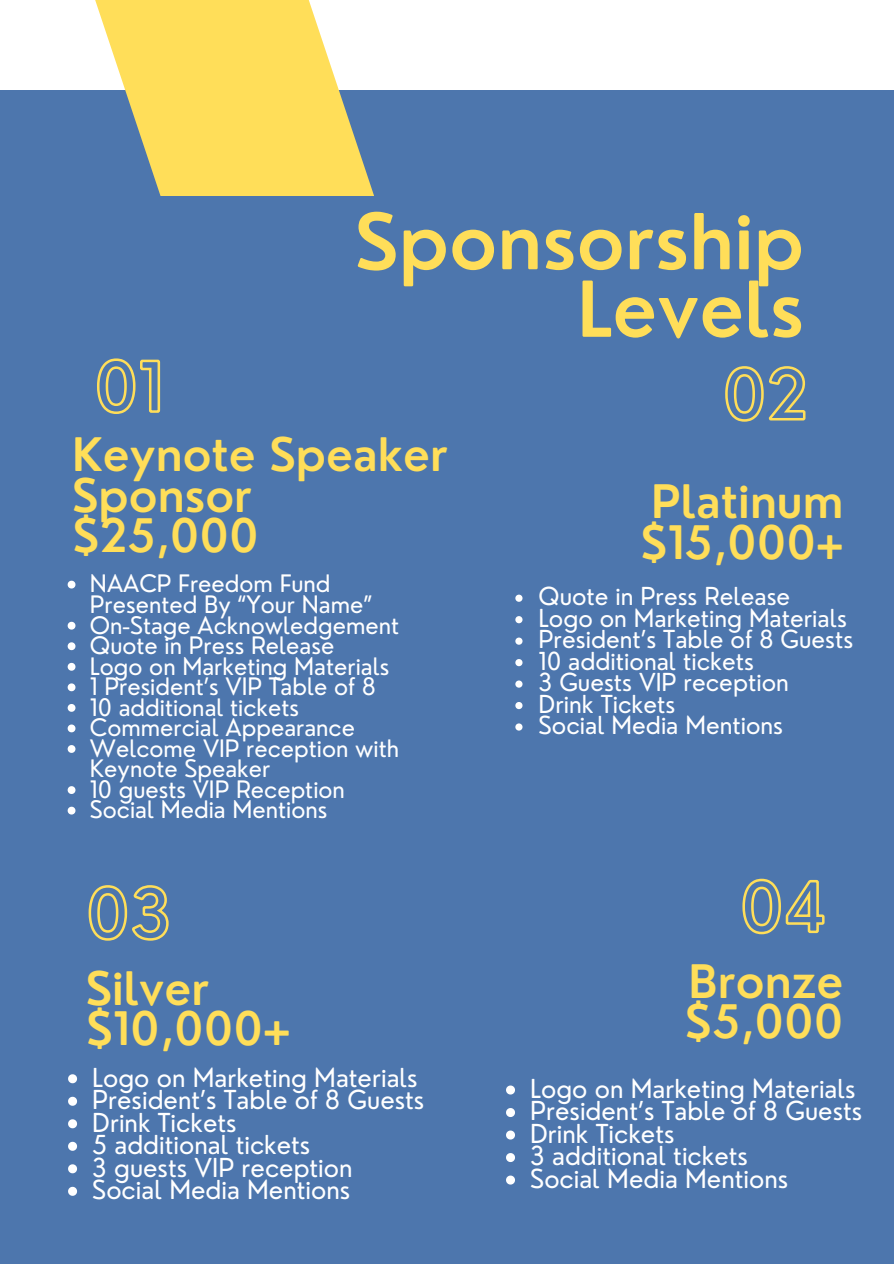
<style>
.page{position:relative;width:894px;height:1264px;background:#fff}
.page>*{position:absolute;margin:0;border:0;box-sizing:border-box;transform-origin:0 0}
.t1{font:600 75px/67.5px "Nourd";color:#ffde59;text-align:right}
.t2{font:600 45px/40.5px "Nourd";color:#ffde59}
.t3{font:25.5px "Nourd";color:#fff}
.t4{font:24.15px "Nourd";color:#fff}
.t5{font:23.4px/20.5px "Nourd";color:#fff}
</style>
<div class="page">
<div style="left:0;top:0;width:893px;height:1263px;background:#4d76ad"></div>
<div style="left:0;top:0;width:893px;height:89px;background:#fff"></div>
<svg style="left:90px;top:0;width:284px;height:196px;fill:#ffde59"></svg>
<svg style="left:97px;top:358px;width:64px;height:56px"></svg>
<svg style="left:725px;top:366px;width:81px;height:56px"></svg>
<svg style="left:88px;top:885px;width:81px;height:56px"></svg>
<svg style="left:742px;top:878px;width:83px;height:57px"></svg>
<svg style="left:68px;top:580px;width:7px;height:8px"></svg>
<svg style="left:68px;top:621px;width:7px;height:8px"></svg>
<svg style="left:68px;top:642px;width:7px;height:8px"></svg>
<svg style="left:68px;top:663px;width:7px;height:7px"></svg>
<svg style="left:68px;top:683px;width:7px;height:8px"></svg>
<svg style="left:68px;top:704px;width:7px;height:7px"></svg>
<svg style="left:68px;top:724px;width:7px;height:8px"></svg>
<svg style="left:68px;top:745px;width:7px;height:8px"></svg>
<svg style="left:68px;top:786px;width:7px;height:8px"></svg>
<svg style="left:68px;top:806px;width:7px;height:8px"></svg>
<svg style="left:515px;top:594px;width:7px;height:8px"></svg>
<svg style="left:515px;top:616px;width:7px;height:7px"></svg>
<svg style="left:515px;top:637px;width:7px;height:7px"></svg>
<svg style="left:515px;top:659px;width:7px;height:7px"></svg>
<svg style="left:515px;top:680px;width:7px;height:7px"></svg>
<svg style="left:515px;top:702px;width:7px;height:7px"></svg>
<svg style="left:515px;top:723px;width:7px;height:7px"></svg>
<svg style="left:68px;top:1074px;width:9px;height:9px"></svg>
<svg style="left:68px;top:1096px;width:9px;height:9px"></svg>
<svg style="left:68px;top:1119px;width:9px;height:9px"></svg>
<svg style="left:68px;top:1141px;width:9px;height:9px"></svg>
<svg style="left:68px;top:1164px;width:9px;height:9px"></svg>
<svg style="left:68px;top:1186px;width:9px;height:9px"></svg>
<svg style="left:506px;top:1085px;width:9px;height:9px"></svg>
<svg style="left:506px;top:1108px;width:9px;height:8px"></svg>
<svg style="left:506px;top:1130px;width:9px;height:9px"></svg>
<svg style="left:506px;top:1153px;width:9px;height:8px"></svg>
<svg style="left:506px;top:1175px;width:9px;height:9px"></svg>
<h1 class="t1" style="left:354px;top:207px;width:451px">Sponsorship<br>Levels</h1>
<p class="t2" style="left:72px;top:434px;width:377px">Keynote Speaker<br>Sponsor $25,000</p>
<p class="t5" style="left:90px;top:573px;width:284px">NAACP Freedom Fund<br>Presented By “Your Name”</p>
<p class="t5" style="left:90px;top:614px;width:310px">On-Stage Acknowledgement</p>
<p class="t5" style="left:90px;top:635px;width:246px">Quote in Press Release</p>
<p class="t5" style="left:90px;top:655px;width:301px">Logo on Marketing Materials</p>
<p class="t5" style="left:90px;top:676px;width:287px">1 President’s VIP Table of 8</p>
<p class="t5" style="left:90px;top:696px;width:210px">10 additional tickets</p>
<p class="t5" style="left:90px;top:717px;width:266px">Commercial Appearance</p>
<p class="t5" style="left:90px;top:737px;width:310px">Welcome VIP reception with<br>Keynote Speaker</p>
<p class="t5" style="left:90px;top:778px;width:256px">10 guests VIP Reception</p>
<p class="t5" style="left:90px;top:799px;width:239px">Social Media Mentions</p>
<p class="t2" style="left:640px;top:481px;width:205px">Platinum $15,000+</p>
<p class="t4" style="left:538px;top:581px;width:253px">Quote in Press Release</p>
<p class="t4" style="left:538px;top:602px;width:310px">Logo on Marketing Materials</p>
<p class="t4" style="left:538px;top:624px;width:316px">President’s Table of 8 Guests</p>
<p class="t4" style="left:538px;top:645px;width:217px">10 additional tickets</p>
<h2 class="t4" style="left:538px;top:667px;width:252px">3 Guests VIP reception</h2>
<p class="t4" style="left:538px;top:688px;width:138px">Drink Tickets</p>
<p class="t4" style="left:538px;top:710px;width:246px">Social Media Mentions</p>
<h2 class="t2" style="left:86px;top:967px;width:206px">Silver $10,000+</h2>
<h2 class="t2" style="left:684px;top:960px;width:160px">Bronze $5,000</h2>
<p class="t3" style="left:92px;top:1061px;width:327px">Logo on Marketing Materials</p>
<p class="t3" style="left:92px;top:1083px;width:333px">President’s Table of 8 Guests</p>
<p class="t3" style="left:92px;top:1106px;width:146px">Drink Tickets</p>
<p class="t3" style="left:92px;top:1128px;width:219px">5 additional tickets</p>
<p class="t3" style="left:92px;top:1151px;width:262px">3 guests VIP reception</p>
<h2 class="t3" style="left:92px;top:1173px;width:259px">Social Media Mentions</h2>
<p class="t3" style="left:530px;top:1072px;width:327px">Logo on Marketing Materials</p>
<p class="t3" style="left:530px;top:1094px;width:333px">President’s Table of 8 Guests</p>
<p class="t3" style="left:530px;top:1117px;width:146px">Drink Tickets</p>
<p class="t3" style="left:530px;top:1139px;width:219px">3 additional tickets</p>
<p class="t3" style="left:530px;top:1162px;width:259px">Social Media Mentions</p>
</div>
